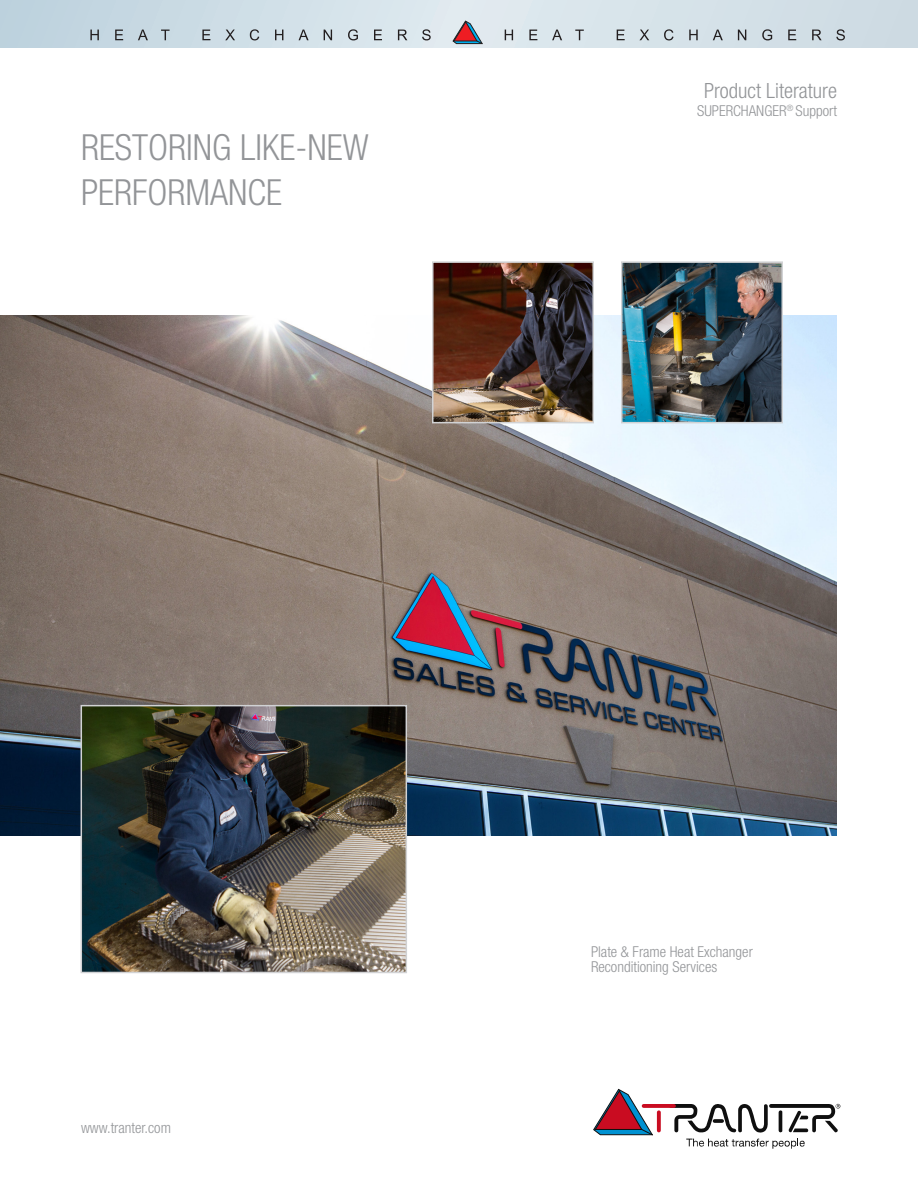
<style>
.page{position:relative;width:918px;height:1188px;background:#fff}
.page>*{position:absolute;margin:0;border:0;box-sizing:border-box;transform-origin:0 0}
.t1{font:300 condensed 36px/45px "Helvetica Neue LT Std";color:#939598}
.t2{font:300 condensed 21px "Helvetica Neue LT Std";color:#939598}
.t3{font:300 condensed 15px "Helvetica Neue LT Std";color:#939598}
</style>
<div class="page">
<img style="left:0;top:315px;width:837px;height:521px">
<svg style="left:593px;top:1089px;width:247px;height:60px"></svg>
<img style="left:84px;top:708px;width:320px;height:262px">
<div style="left:81px;top:705px;width:326px;height:268px;border:2px solid #d1d2d4"></div>
<img style="left:624px;top:264px;width:156px;height:156px">
<div style="left:621px;top:261px;width:162px;height:162px;border:2px solid #d1d2d4"></div>
<img style="left:435px;top:264px;width:156px;height:156px">
<div style="left:432px;top:261px;width:162px;height:162px;border:2px solid #d1d2d4"></div>
<svg style="left:1px;top:0;width:917px;height:48px;background:#d1dfe6"></svg>
<svg style="left:90px;top:30px;width:9px;height:10px"></svg>
<svg style="left:115px;top:30px;width:8px;height:10px"></svg>
<svg style="left:138px;top:30px;width:10px;height:10px"></svg>
<svg style="left:161px;top:30px;width:9px;height:10px"></svg>
<svg style="left:202px;top:30px;width:8px;height:10px"></svg>
<svg style="left:225px;top:30px;width:10px;height:10px"></svg>
<svg style="left:250px;top:29px;width:9px;height:11px"></svg>
<svg style="left:275px;top:30px;width:8px;height:10px"></svg>
<svg style="left:299px;top:30px;width:10px;height:10px"></svg>
<svg style="left:324px;top:30px;width:8px;height:10px"></svg>
<svg style="left:348px;top:29px;width:10px;height:11px"></svg>
<svg style="left:374px;top:30px;width:8px;height:10px"></svg>
<svg style="left:398px;top:30px;width:9px;height:10px"></svg>
<svg style="left:422px;top:29px;width:9px;height:11px"></svg>
<svg style="left:505px;top:30px;width:8px;height:10px"></svg>
<svg style="left:529px;top:30px;width:8px;height:10px"></svg>
<svg style="left:552px;top:30px;width:10px;height:10px"></svg>
<svg style="left:575px;top:30px;width:9px;height:10px"></svg>
<svg style="left:617px;top:30px;width:8px;height:10px"></svg>
<svg style="left:639px;top:30px;width:10px;height:10px"></svg>
<svg style="left:664px;top:29px;width:10px;height:11px"></svg>
<svg style="left:689px;top:30px;width:9px;height:10px"></svg>
<svg style="left:713px;top:30px;width:10px;height:10px"></svg>
<svg style="left:738px;top:30px;width:8px;height:10px"></svg>
<svg style="left:762px;top:29px;width:10px;height:11px"></svg>
<svg style="left:788px;top:30px;width:8px;height:10px"></svg>
<svg style="left:812px;top:30px;width:10px;height:10px"></svg>
<svg style="left:836px;top:29px;width:9px;height:11px"></svg>
<svg style="left:453px;top:21px;width:29px;height:23px"></svg>
<hr style="left:0;top:0;width:1px;height:48px;background:#bcd1dd">
<p class="t1" style="left:81px;top:125px;width:289px">RESTORING LIKE-NEW<br>PERFORMANCE</p>
<p class="t2" style="left:704px;top:79px;width:134px">Product Literature</p>
<p class="t3" style="left:697px;top:102px;width:141px">SUPERCHANGER<sup>®</sup> Support</p>
<p class="t3" style="left:81px;top:1119px;width:91px">www.tranter.com</p>
<p class="t3" style="left:591px;top:943px;width:163px">Plate &amp; Frame Heat Exchanger</p>
<p class="t3" style="left:591px;top:958px;width:128px">Reconditioning Services</p>
</div>
